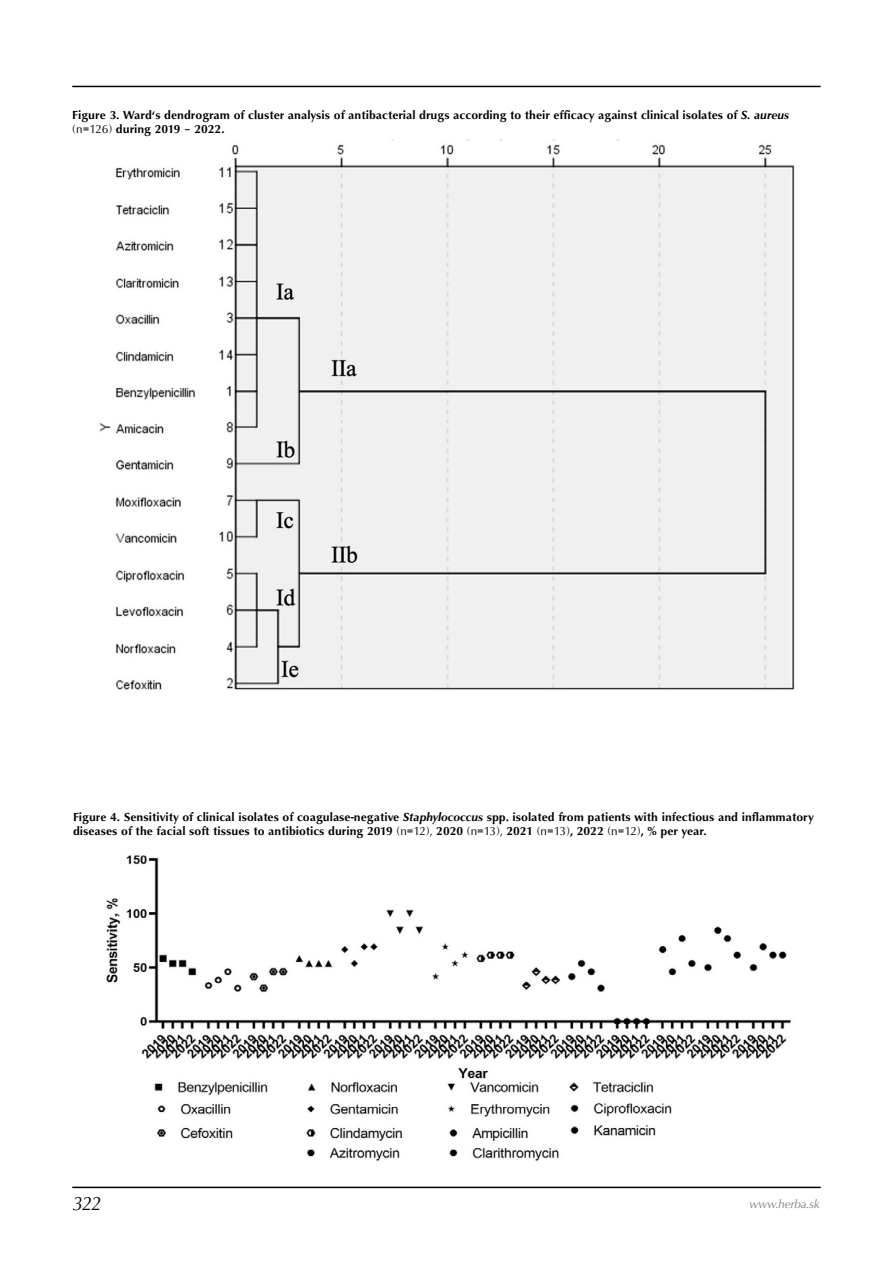
<style>
.page{position:relative;width:893px;height:1263px;background:#fff}
.page>*{position:absolute;margin:0;border:0;box-sizing:border-box;transform-origin:0 0}
.t1{font:italic 19.5px "URW Classico TEE";color:#000}
.t2{font:17.55px/20.1px "Times New Roman";color:#000}
.t3{font:700 12px/13.5px "URW Classico TEE";color:#000}
.t4{font:italic 12px "URW Classico TEE";color:#777e7e}
.s1{font-style:italic}
.s2{font-weight:400}
</style>
<div class="page">
<hr style="left:72px;top:86px;width:749px;height:1px;background:#000">
<hr style="left:72px;top:1187px;width:749px;height:1px;background:#000">
<img style="left:99px;top:139px;width:696px;height:551px">
<img style="left:106px;top:855px;width:685px;height:306px">
<h2 class="t2" style="left:88px;top:97px;width:277px">share of <span class="s1">S. aureus</span> sensitive to it (69%).</h2>
<p class="t3" style="left:72px;top:109px;width:718px">Figure 3. Ward‘s dendrogram of cluster analysis of antibacterial drugs according to their efficacy against clinical isolates of <span class="s1">S. aureus </span><span class="s2">(n=126)</span> during 2019 <span class="s2">–</span> 2022.</p>
<h2 class="t2" style="left:88px;top:803px;width:677px">studied antibiotics according to their efficacy against clinical <span class="s1">S. aureus</span> isolates. Thus, cluster IIa combined Ia and Ib, thereby separating out the antibiotics with the lowest activity against <span class="s1">S.</span></h2>
<p class="t3" style="left:73px;top:811px;width:742px">Figure 4. Sensitivity of clinical isolates of coagulase-negative <span class="s1">Staphylococcus</span> spp. isolated from patients with infectious and inflammatory diseases of the facial soft tissues to antibiotics during 2019 <span class="s2">(n=12),</span> 2020 <span class="s2">(n=13),</span> 2021 <span class="s2">(n=13)</span>, 2022 <span class="s2">(n=12)</span>, % per year.</p>
<h1 class="t1" style="left:73px;top:1191px;width:30px">322</h1>
<p class="t4" style="left:749px;top:1197px;width:72px">www.herba.sk</p>
</div>
